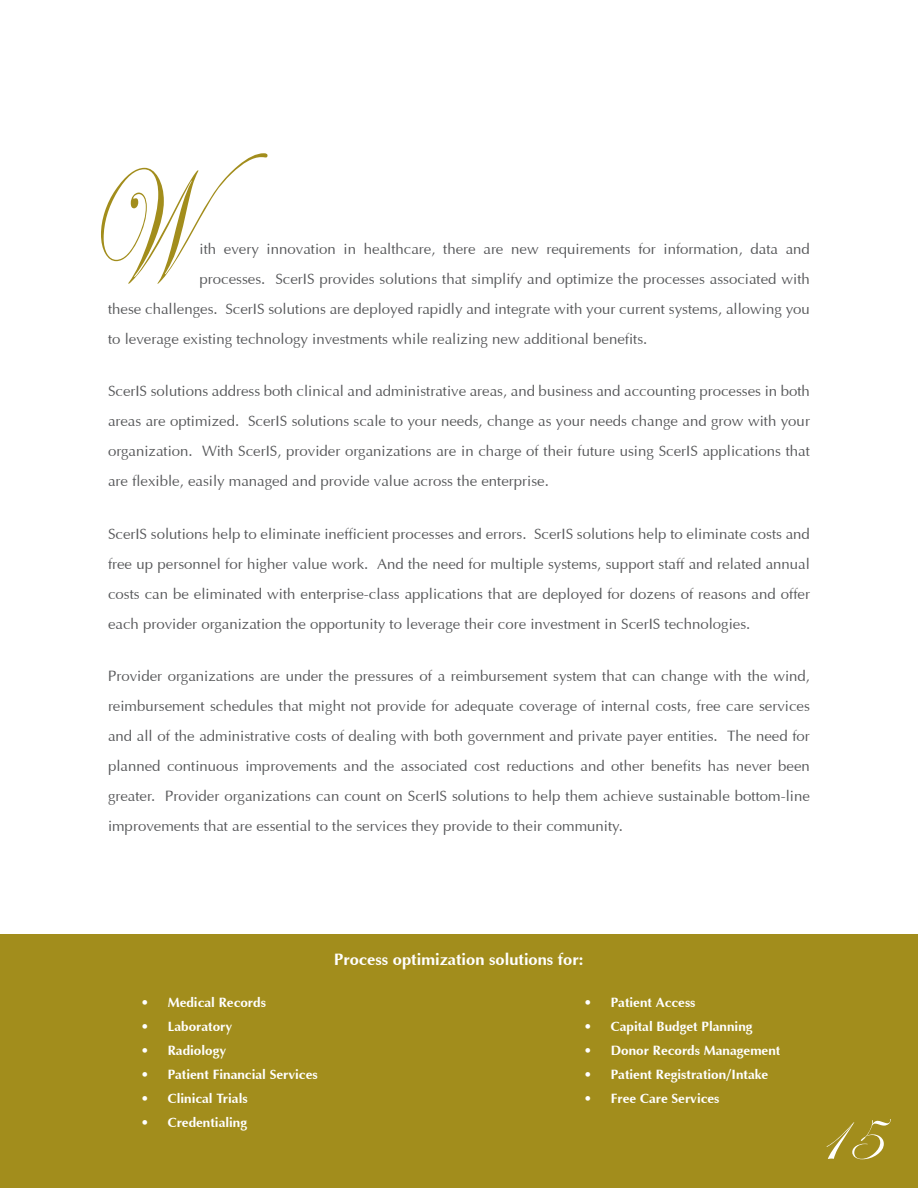
<style>
.page{position:relative;width:918px;height:1188px;background:#fff}
.page>*{position:absolute;margin:0;border:0;box-sizing:border-box;transform-origin:0 0}
.t1{font:162px "Edwardian Script ITC";color:#a28d1c;scale:.67 1}
.t2{font:72px "Edwardian Script ITC";color:#fff}
.t3{font:700 16.5px "Opulent";color:#fff}
.t4{font:15px/30px "Opulent";color:#57585a;text-align:justify}
.t5{font:700 13.5px "Opulent";color:#fff}
</style>
<div class="page">
<div style="left:0;top:934px;width:918px;height:254px;background:#a28d1c"></div>
<h1 class="t1" style="left:85px;top:138px;width:274px">W</h1>
<p class="t4" style="left:200px;top:234px;width:612px">ith every innovation in healthcare, there are new requirements for information, data and</p>
<p class="t4" style="left:200px;top:264px;width:612px">processes. ScerIS provides solutions that simplify and optimize the processes associated with</p>
<p class="t4" style="left:108px;top:294px;width:703px">these challenges. ScerIS solutions are deployed rapidly and integrate with your current systems, allowing you</p>
<p class="t4" style="left:108px;top:324px;width:541px">to leverage existing technology investments while realizing new additional benefits.</p>
<p class="t4" style="left:108px;top:376px;width:703px">ScerIS solutions address both clinical and administrative areas, and business and accounting processes in both areas are optimized. ScerIS solutions scale to your needs, change as your needs change and grow with your organization. With ScerIS, provider organizations are in charge of their future using ScerIS applications that are flexible, easily managed and provide value across the enterprise.</p>
<p class="t4" style="left:108px;top:519px;width:703px">ScerIS solutions help to eliminate inefficient processes and errors. ScerIS solutions help to eliminate costs and free up personnel for higher value work. And the need for multiple systems, support staff and related annual costs can be eliminated with enterprise-class applications that are deployed for dozens of reasons and offer each provider organization the opportunity to leverage their core investment in ScerIS technologies.</p>
<p class="t4" style="left:108px;top:661px;width:704px">Provider organizations are under the pressures of a reimbursement system that can change with the wind, reimbursement schedules that might not provide for adequate coverage of internal costs, free care services and all of the administrative costs of dealing with both government and private payer entities. The need for planned continuous improvements and the associated cost reductions and other benefits has never been greater. Provider organizations can count on ScerIS solutions to help them achieve sustainable bottom-line improvements that are essential to the services they provide to their community.</p>
<p class="t5" style="left:141px;top:994px;width:127px">• Medical Records</p>
<p class="t5" style="left:141px;top:1018px;width:93px">• Laboratory</p>
<p class="t5" style="left:141px;top:1042px;width:87px">• Radiology</p>
<p class="t5" style="left:141px;top:1066px;width:179px">• Patient Financial Services</p>
<p class="t5" style="left:141px;top:1090px;width:109px">• Clinical Trials</p>
<p class="t5" style="left:141px;top:1114px;width:108px">• Credentialing</p>
<p class="t3" style="left:334px;top:949px;width:251px">Process optimization solutions for:</p>
<p class="t5" style="left:584px;top:994px;width:113px">• Patient Access</p>
<p class="t5" style="left:584px;top:1018px;width:170px">• Capital Budget Planning</p>
<p class="t5" style="left:584px;top:1042px;width:198px">• Donor Records Management</p>
<p class="t5" style="left:584px;top:1066px;width:186px">• Patient Registration/Intake</p>
<p class="t5" style="left:584px;top:1090px;width:137px">• Free Care Services</p>
<h2 class="t2" style="left:810px;top:1097px;width:70px">15</h2>
</div>
